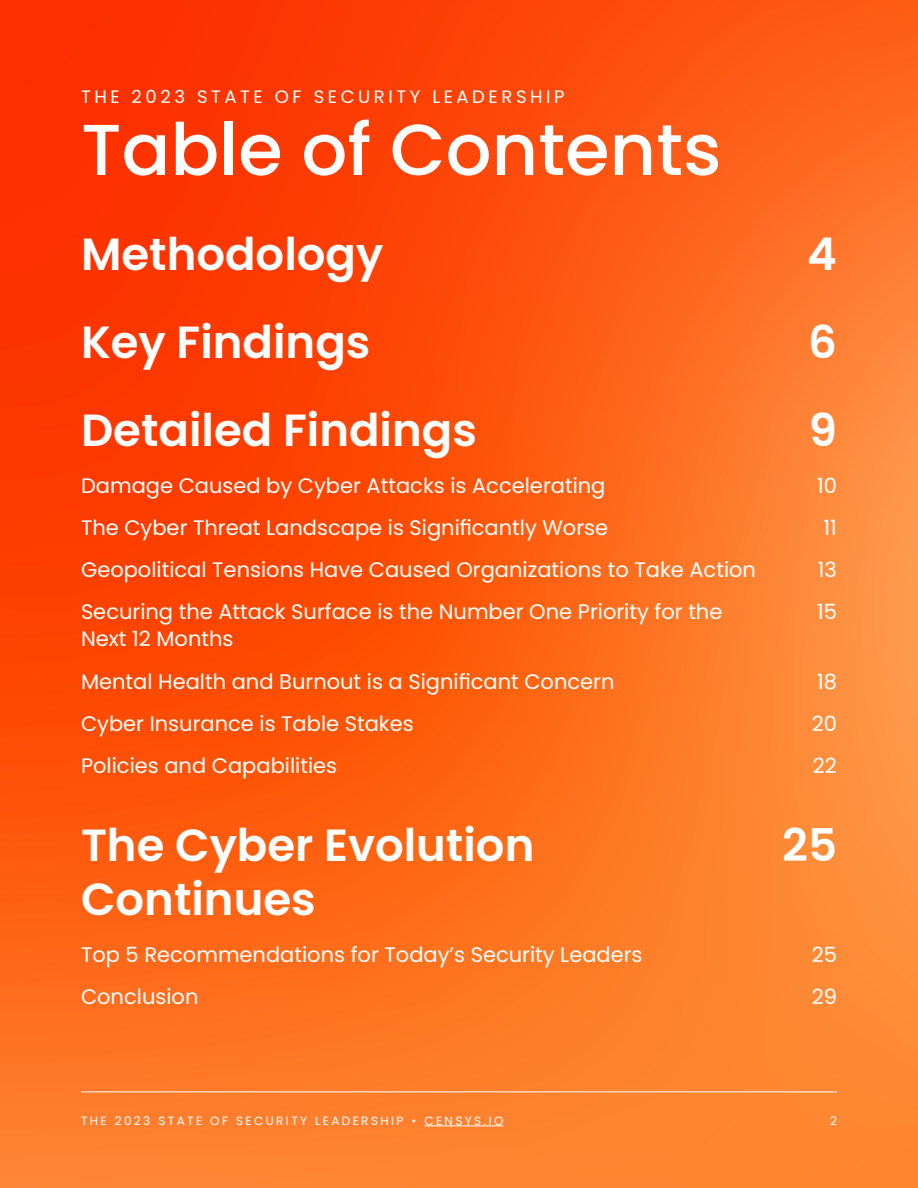
<style>
.page{position:relative;width:918px;height:1188px;background:#fff}
.page>*{position:absolute;margin:0;border:0;box-sizing:border-box;transform-origin:0 0}
.t1{font:500 72px "Poppins";color:#fff}
.t2{font:600 45px/54px "Poppins";color:#fff}
.t3{font:21px "Poppins";color:#fff}
.t4{font:18px "Poppins";letter-spacing:.2em;color:#fff}
.t5{font:12px "Poppins";letter-spacing:.2em;color:#fff}
</style>
<div class="page">
<img style="left:0;top:0;width:918px;height:1188px">
<hr style="left:424px;top:1126px;width:79px;height:1px;background:#fff">
<hr style="left:81px;top:1092px;width:756px;height:1px;background:#fff">
<p class="t4" style="left:81px;top:86px;width:485px">THE 2023 STATE OF SECURITY LEADERSHIP</p>
<h1 class="t1" style="left:81px;top:108px;width:642px">Table of Contents</h1>
<h2 class="t2" style="left:81px;top:228px;width:304px">Methodology</h2>
<h2 class="t2" style="left:807px;top:228px;width:31px">4</h2>
<h2 class="t2" style="left:81px;top:316px;width:291px">Key Findings</h2>
<h2 class="t2" style="left:808px;top:316px;width:30px">6</h2>
<h2 class="t2" style="left:81px;top:403px;width:397px">Detailed Findings</h2>
<h2 class="t2" style="left:809px;top:403px;width:30px">9</h2>
<p class="t3" style="left:81px;top:473px;width:526px">Damage Caused by Cyber Attacks is Accelerating</p>
<p class="t3" style="left:817px;top:473px;width:21px">10</p>
<p class="t3" style="left:81px;top:515px;width:529px">The Cyber Threat Landscape is Significantly Worse</p>
<p class="t3" style="left:824px;top:515px;width:15px">11</p>
<p class="t3" style="left:81px;top:558px;width:677px">Geopolitical Tensions Have Caused Organizations to Take Action</p>
<p class="t3" style="left:818px;top:558px;width:21px">13</p>
<p class="t3" style="left:81px;top:600px;width:643px">Securing the Attack Surface is the Number One Priority for the</p>
<p class="t3" style="left:817px;top:600px;width:21px">15</p>
<p class="t3" style="left:81px;top:627px;width:154px">Next 12 Months</p>
<p class="t3" style="left:81px;top:669px;width:535px">Mental Health and Burnout is a Significant Concern</p>
<p class="t3" style="left:817px;top:669px;width:21px">18</p>
<p class="t3" style="left:81px;top:712px;width:334px">Cyber Insurance is Table Stakes</p>
<p class="t3" style="left:812px;top:712px;width:27px">20</p>
<p class="t3" style="left:81px;top:754px;width:258px">Policies and Capabilities</p>
<p class="t3" style="left:813px;top:754px;width:26px">22</p>
<h2 class="t2" style="left:81px;top:819px;width:455px">The Cyber Evolution<br>Continues</h2>
<h2 class="t2" style="left:782px;top:819px;width:56px">25</h2>
<p class="t3" style="left:81px;top:942px;width:563px">Top 5 Recommendations for Today’s Security Leaders</p>
<p class="t3" style="left:812px;top:942px;width:27px">25</p>
<p class="t3" style="left:81px;top:985px;width:119px">Conclusion</p>
<p class="t3" style="left:812px;top:985px;width:27px">29</p>
<p class="t5" style="left:81px;top:1114px;width:424px">THE 2023 STATE OF SECURITY LEADERSHIP • CENSYS.IO</p>
<p class="t5" style="left:830px;top:1114px;width:8px">2</p>
</div>
